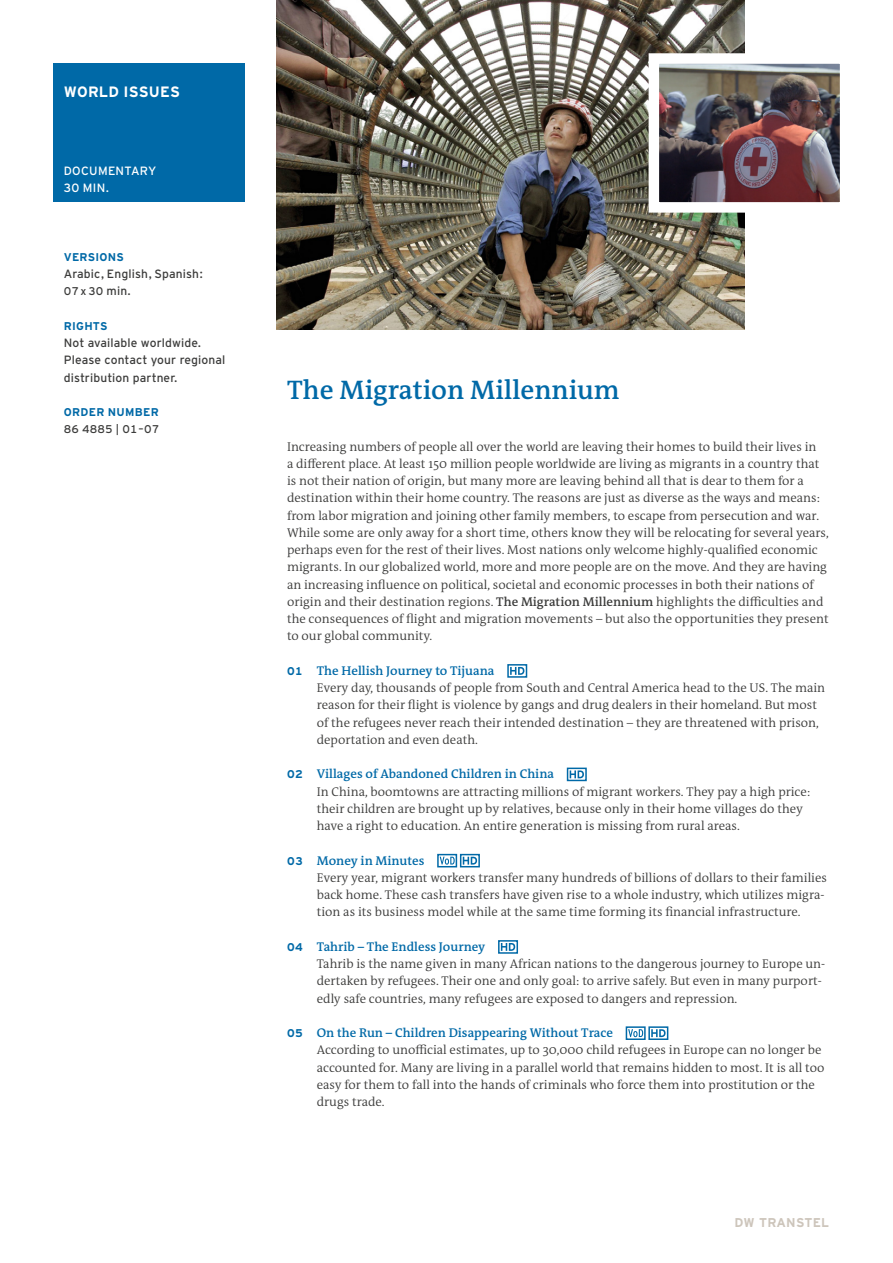
<style>
.page{position:relative;width:893px;height:1263px;background:#fff}
.page>*{position:absolute;margin:0;border:0;box-sizing:border-box;transform-origin:0 0}
.Headline_E{font:600 27px "DW The Antiqua B W6";color:#0069a7}
.Titel_Kategorie{font:700 15px "Interstate DW";letter-spacing:.01em;color:#fff}
.Copy_E_Einzug{font:300 12.75px/17.2px "DW The Antiqua B W4";color:#3c3c3b}
.Copy_E{font:300 12.75px/17.2px "DW The Antiqua B W4";color:#3c3c3b}
.Sub_E{font:600 12.75px "DW The Antiqua B W6";color:#0069a7}
.t1{font:700 12.75px "Interstate DW Line";letter-spacing:.02em;color:#cdc5bb}
.Bestellinfo{font:12px/17.2px "Interstate DW";letter-spacing:.01em;color:#3c3c3b}
.Titel_Sendeformat{font:12px "Interstate DW";letter-spacing:.025em;color:#fff}
.Sub_Versal_E{font:700 11.25px "Interstate DW";letter-spacing:.025em;color:#0069a7}
.Bestellnummer_Inhalt{font:11.25px "Interstate DW Line";letter-spacing:.01em;color:#3c3c3b}
.Bestellinfo-2{font:11.25px "Interstate DW Line";color:#3c3c3b}
.s1{font-size:12px}
.s2{font-family:"DW The Antiqua B W6";font-weight:600}
.s3{font-family:"Interstate DW Line";font-weight:700;font-size:11.25px}
</style>
<div class="page">
<div style="left:53px;top:64px;width:191px;height:138px;background:#0069a7"></div>
<img style="left:276px;top:0;width:468px;height:330px">
<img style="left:643px;top:48px;width:197px;height:170px">
<svg style="left:507px;top:664px;width:20px;height:14px"></svg>
<svg style="left:510px;top:667px;width:14px;height:8px"></svg>
<svg style="left:567px;top:768px;width:20px;height:13px"></svg>
<svg style="left:570px;top:770px;width:14px;height:8px"></svg>
<svg style="left:437px;top:854px;width:20px;height:13px"></svg>
<svg style="left:440px;top:857px;width:15px;height:8px"></svg>
<svg style="left:460px;top:854px;width:20px;height:13px"></svg>
<svg style="left:463px;top:857px;width:14px;height:7px"></svg>
<svg style="left:498px;top:940px;width:20px;height:14px"></svg>
<svg style="left:501px;top:943px;width:14px;height:8px"></svg>
<svg style="left:626px;top:1026px;width:20px;height:14px"></svg>
<svg style="left:628px;top:1029px;width:15px;height:8px"></svg>
<svg style="left:648px;top:1026px;width:20px;height:14px"></svg>
<svg style="left:651px;top:1029px;width:15px;height:8px"></svg>
<p class="Titel_Kategorie" style="left:64px;top:83px;width:118px">WORLD ISSUES</p>
<p class="Titel_Sendeformat" style="left:64px;top:164px;width:94px">DOCUMENTARY</p>
<p class="Titel_Sendeformat" style="left:64px;top:181px;width:47px">30 MIN.</p>
<p class="Sub_Versal_E" style="left:64px;top:251px;width:62px">VERSIONS</p>
<p class="Bestellinfo" style="left:64px;top:265px;width:140px">Arabic, English, Spanish:</p>
<p class="Bestellinfo-2" style="left:64px;top:285px;width:68px">07 x 30 <span class="s1">min.</span></p>
<p class="Sub_Versal_E" style="left:64px;top:320px;width:45px">RIGHTS</p>
<p class="Bestellinfo" style="left:64px;top:334px;width:163px">Not available worldwide.<br>Please contact your regional distribution partner.</p>
<p class="Sub_Versal_E" style="left:64px;top:406px;width:97px">ORDER NUMBER</p>
<p class="Bestellnummer_Inhalt" style="left:64px;top:423px;width:97px">86 4885 | 01–07</p>
<p class="Headline_E" style="left:287px;top:372px;width:334px">The Migration Millennium</p>
<p class="Copy_E" style="left:287px;top:438px;width:543px">Increasing numbers of people all over the world are leaving their homes to build their lives in<br>a different place. At least 150 million people worldwide are living as migrants in a country that is not their nation of origin, but many more are leaving behind all that is dear to them for a destination within their home country. The reasons are just as diverse as the ways and means: from labor migration and joining other family members, to escape from persecution and war.<br>While some are only away for a short time, others know they will be relocating for several years, perhaps even for the rest of their lives. Most nations only welcome highly-qualified economic migrants. In our globalized world, more and more people are on the move. And they are having an increasing influence on political, societal and economic processes in both their nations of origin and their destination regions. <span class="s2">The Migration Millennium</span> highlights the difficulties and the consequences of flight and migration movements – but also the opportunities they present to our global community.</p>
<p class="Sub_E" style="left:287px;top:662px;width:209px"><span class="s3">01</span> The Hellish Journey to Tijuana</p>
<p class="Copy_E_Einzug" style="left:317px;top:679px;width:510px">Every day, thousands of people from South and Central America head to the US. The main reason for their flight is violence by gangs and drug dealers in their homeland. But most of the refugees never reach their intended destination – they are threatened with prison, deportation and even death.</p>
<p class="Sub_E" style="left:287px;top:766px;width:269px"><span class="s3">02</span> Villages of Abandoned Children in China</p>
<p class="Copy_E_Einzug" style="left:317px;top:783px;width:495px">In China, boomtowns are attracting millions of migrant workers. They pay a high price: their children are brought up by relatives, because only in their home villages do they have a right to education. An entire generation is missing from rural areas.</p>
<p class="Sub_E" style="left:287px;top:852px;width:139px"><span class="s3">03</span> Money in Minutes</p>
<p class="Copy_E_Einzug" style="left:317px;top:869px;width:512px">Every year, migrant workers transfer many hundreds of billions of dollars to their families back home. These cash transfers have given rise to a whole industry, which utilizes migra&shy;tion as its business model while at the same time forming its financial infrastructure.</p>
<p class="Sub_E" style="left:287px;top:938px;width:200px"><span class="s3">04</span> Tahrib – The Endless Journey</p>
<p class="Copy_E_Einzug" style="left:317px;top:955px;width:510px">Tahrib is the name given in many African nations to the dangerous journey to Europe un&shy;dertaken by refugees. Their one and only goal: to arrive safely. But even in many purport&shy;edly safe countries, many refugees are exposed to dangers and repression.</p>
<p class="Sub_E" style="left:287px;top:1025px;width:327px"><span class="s3">05</span> On the Run – Children Disappearing Without Trace</p>
<p class="Copy_E_Einzug" style="left:317px;top:1041px;width:509px">According to unofficial estimates, up to 30,000 child refugees in Europe can no longer be accounted for. Many are living in a parallel world that remains hidden to most. It is all too easy for them to fall into the hands of criminals who force them into prostitution or the drugs trade.</p>
<p class="t1" style="left:735px;top:1215px;width:96px">DW TRANSTEL</p>
</div>
